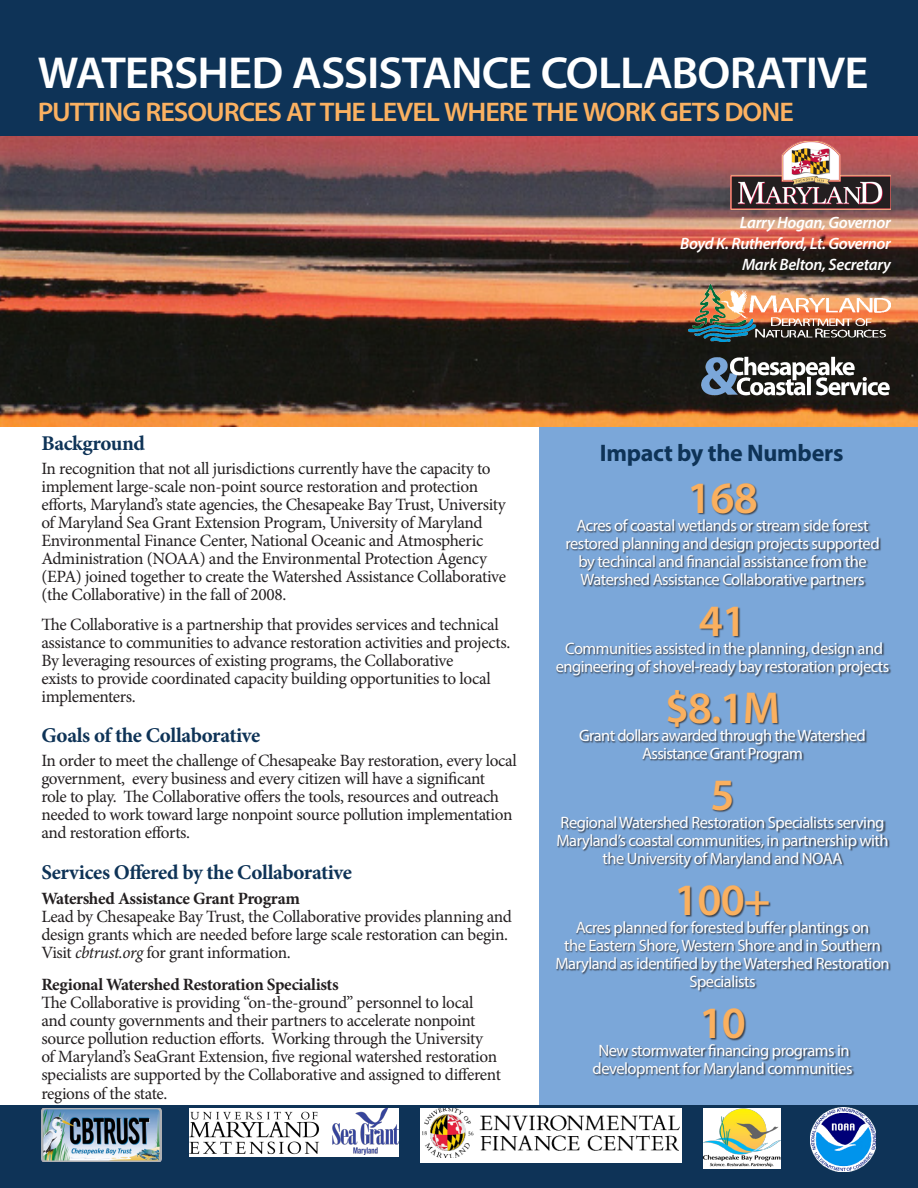
<style>
.page{position:relative;width:918px;height:1188px;background:#fff}
.page>*{position:absolute;margin:0;border:0;box-sizing:border-box;transform-origin:0 0}
.t1{font:600 45px "Myriad Pro";letter-spacing:-.02em;color:#fff;scale:1.04 1}
.t2{font:600 45px "Myriad Pro";letter-spacing:-.02em;color:#fab05f}
.t3{font:600 27px "Myriad Pro";letter-spacing:-.035em;color:#fbb161;scale:1.04 1}
.t4{font:700 24px "Myriad Pro";letter-spacing:-.01em;color:#0e3357}
.t5{font:700 21px "Minion Pro";letter-spacing:-.02em;color:#0e3357}
.t6{font:17.25px/18px "Minion Pro";letter-spacing:-.02em;color:#231f20}
.t7{font:700 17.25px "Minion Pro";letter-spacing:-.02em;color:#231f20}
.t8{font:16.5px/18px "Myriad Pro";letter-spacing:-.03em;color:#fff;text-align:center}
.t9{font:italic 600 16.5px "Myriad Pro";letter-spacing:-.02em;color:#fff}
.s1{font-style:italic}
</style>
<div class="page">
<img style="left:0;top:136px;width:918px;height:291px">
<div style="left:0;top:0;width:918px;height:136px;background:#0e3357"></div>
<div style="left:539px;top:427px;width:379px;height:693px;background:#7ba7d9"></div>
<div style="left:0;top:1105px;width:918px;height:83px;background:#0e3357"></div>
<div style="left:556px;top:483px;width:335px;height:597px;background:#231f20;opacity:.75"></div>
<img style="left:810px;top:1107px;width:66px;height:64px">
<svg style="left:704px;top:1108px;width:77px;height:61px"></svg>
<img style="left:703px;top:1109px;width:77px;height:57px">
<img style="left:41px;top:1108px;width:120px;height:54px">
<div style="left:420px;top:1108px;width:262px;height:55px;background:#fff"></div>
<img style="left:423px;top:1108px;width:256px;height:50px">
<div style="left:190px;top:1108px;width:209px;height:49px;background:#fff"></div>
<img style="left:190px;top:1108px;width:209px;height:46px">
<img style="left:699px;top:348px;width:192px;height:53px">
<img style="left:688px;top:285px;width:203px;height:56px">
<img style="left:730px;top:141px;width:161px;height:69px">
<p class="t1" style="left:38px;top:44px;width:800px">WATERSHED ASSISTANCE COLLABORATIVE</p>
<p class="t3" style="left:38px;top:95px;width:729px">PUTTING RESOURCES AT THE LEVEL WHERE THE WORK GETS DONE</p>
<p class="t9" style="left:740px;top:212px;width:153px">Larry Hogan, Governor</p>
<p class="t9" style="left:680px;top:233px;width:212px">Boyd K. Rutherford, Lt. Governor</p>
<p class="t9" style="left:742px;top:254px;width:150px">Mark Belton, Secretary</p>
<p class="t5" style="left:41px;top:428px;width:105px">Background</p>
<p class="t6" style="left:41px;top:460px;width:466px">In recognition that not all jurisdictions currently have the capacity to implement large-scale non-point source restoration and protection efforts, Maryland’s state agencies, the Chesapeake Bay Trust, University of Maryland Sea Grant Extension Program, University of Maryland Environmental Finance Center, National Oceanic and Atmospheric Administration (NOAA) and the Environmental Protection Agency (EPA) joined together to create the Watershed Assistance Collaborative (the Collaborative) in the fall of 2008.</p>
<p class="t6" style="left:41px;top:616px;width:470px">The Collaborative is a partnership that provides services and technical assistance to communities to advance restoration activities and projects.<br>By leveraging resources of existing programs, the Collaborative<br>exists to provide coordinated capacity building opportunities to local implementers.</p>
<p class="t5" style="left:41px;top:721px;width:220px">Goals of the Collaborative</p>
<p class="t6" style="left:41px;top:752px;width:477px">In order to meet the challenge of Chesapeake Bay restoration, every local government, every business and every citizen will have a significant<br>role to play. The Collaborative offers the tools, resources and outreach needed to work toward large nonpoint source pollution implementation and restoration efforts.</p>
<p class="t5" style="left:41px;top:857px;width:312px">Services Offered by the Collaborative</p>
<p class="t7" style="left:41px;top:887px;width:260px">Watershed Assistance Grant Program</p>
<p class="t6" style="left:41px;top:908px;width:472px">Lead by Chesapeake Bay Trust, the Collaborative provides planning and design grants which are needed before large scale restoration can begin.<br>Visit <span class="s1">cbtrust.org</span> for grant information.</p>
<p class="t7" style="left:41px;top:972px;width:299px">Regional Watershed Restoration Specialists</p>
<p class="t6" style="left:41px;top:993px;width:461px">The Collaborative is providing “on-the-ground” personnel to local and county governments and their partners to accelerate nonpoint source pollution reduction efforts. Working through the University<br>of Maryland’s SeaGrant Extension, five regional watershed restoration specialists are supported by the Collaborative and assigned to different regions of the state.</p>
<p class="t4" style="left:600px;top:437px;width:245px">Impact by the Numbers</p>
<p class="t2" style="left:687px;top:469px;width:72px">168</p>
<p class="t8" style="left:565px;top:516px;width:316px">Acres of coastal wetlands or stream side forest restored planning and design projects supported by techincal and financial assistance from the Watershed Assistance Collaborative partners</p>
<p class="t2" style="left:699px;top:592px;width:49px">41</p>
<p class="t8" style="left:556px;top:639px;width:335px">Communities assisted in the planning, design and engineering of shovel-ready bay restoration projects</p>
<p class="t2" style="left:665px;top:679px;width:116px">$8.1M</p>
<p class="t8" style="left:642px;top:744px;width:162px">Assistance Grant Program</p>
<p class="t2" style="left:711px;top:766px;width:26px">5</p>
<p class="t8" style="left:556px;top:813px;width:334px">Regional Watershed Restoration Specialists serving<br>Maryland’s coastal communities, in partnership with the University of Maryland and NOAA</p>
<p class="t2" style="left:674px;top:871px;width:98px">100+</p>
<p class="t8" style="left:555px;top:918px;width:336px">Acres planned for forested buffer plantings on<br>the Eastern Shore, Western Shore and in Southern Maryland as identified by the Watershed Restoration Specialists</p>
<p class="t2" style="left:699px;top:994px;width:48px">10</p>
<p class="t8" style="left:593px;top:1041px;width:262px">New stormwater financing programs in development for Maryland communities</p>
<p class="t8" style="left:579px;top:726px;width:288px">Grant dollars awarded through the Watershed</p>
</div>
